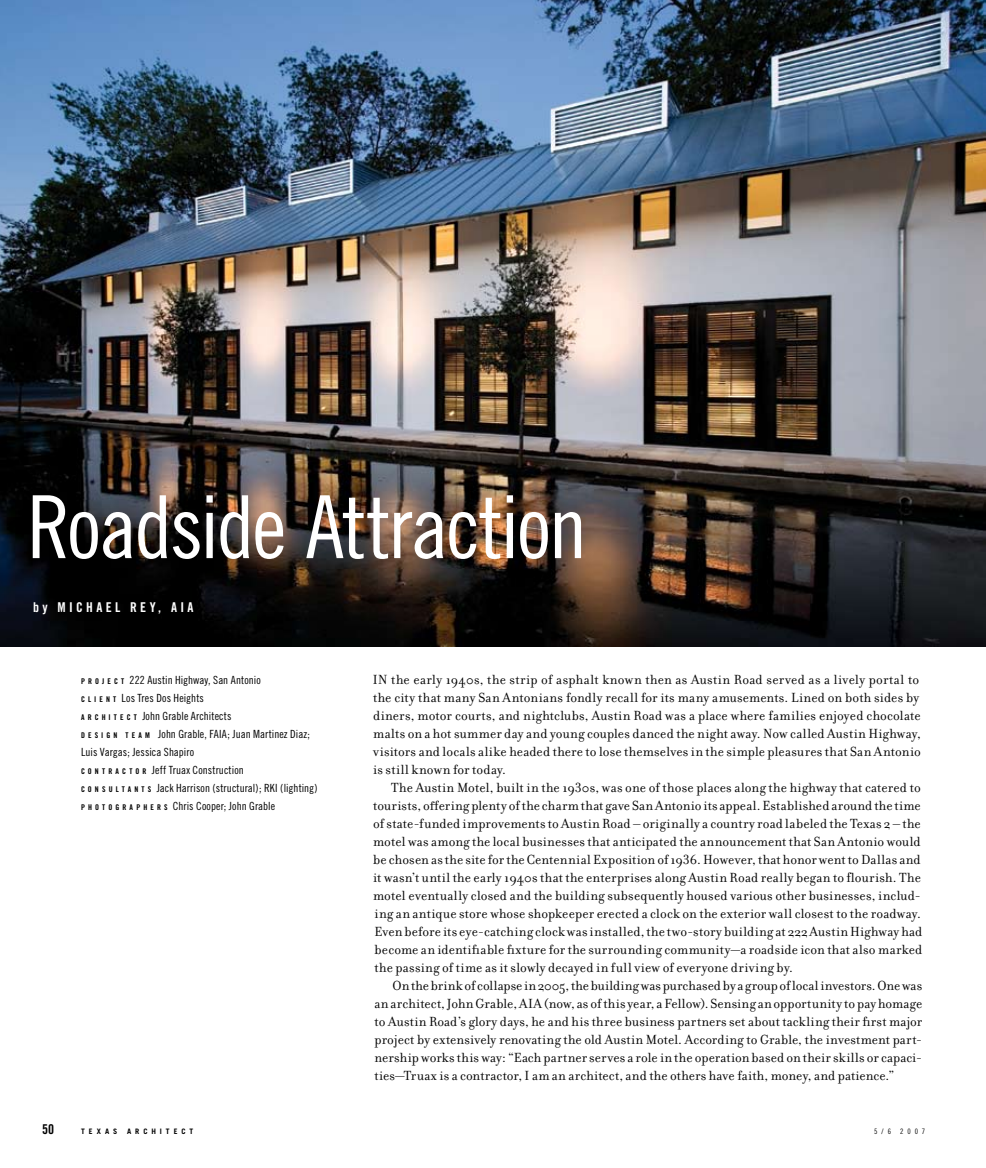
<style>
.page{position:relative;width:986px;height:1168px;background:#fff}
.page>*{position:absolute;margin:0;border:0;box-sizing:border-box;transform-origin:0 0}
.t1{font:87px "Trade Gothic Cond Eighteen";letter-spacing:-.03em;color:#fff}
.t2{font:14.25px/18px "Filosofia";letter-spacing:.015em;color:#000;text-align:justify}
.t3{font:13.5px "Trade Gothic Bold Cond Twenty";letter-spacing:.25em;color:#fff}
.t4{font:13.5px "Trade Gothic Bold Cond Twenty";color:#000}
.t5{font:11.25px/18px "Trade Gothic Cond Eighteen";letter-spacing:.005em;color:#000}
.t6{font:700 7.5px "Trade Gothic";letter-spacing:.535em;color:#000}
.t7{font:7.5px "Trade Gothic Cond Eighteen";color:#000}
.s1{font-family:"Trade Gothic Bold Cond Twenty";font-size:7.8px}
</style>
<div class="page">
<img style="left:0;top:0;width:985px;height:647px">
<h1 class="t1" style="left:27px;top:475px;width:562px">Roadside Attraction</h1>
<p class="t3" style="left:33px;top:599px;width:147px">BY MICHAEL REY, AIA</p>
<p class="t5" style="left:81px;top:671px;width:238px"><span class="s1">P R O J E C T</span> 222 Austin Highway, San Antonio<br><span class="s1">C L I E N T</span> Los Tres Dos Heights<br><span class="s1">A R C H I T E C T</span> John Grable Architects<br><span class="s1">D E S I G N T E A M</span> John Grable, FAIA; Juan Martinez Diaz; Luis Vargas; Jessica Shapiro<br><span class="s1">C O N T R A C T O R</span> Jeff Truax Construction<br><span class="s1">C O N S U L T A N T S</span> Jack Harrison (structural); RKI (lighting)<br><span class="s1">P H O T O G R A P H E R S</span> Chris Cooper; John Grable</p>
<p class="t2" style="left:373px;top:671px;width:549px">IN the early 1940s, the strip of asphalt known then as Austin Road served as a lively portal to the city that many San Antonians fondly recall for its many amusements. Lined on both sides by diners, motor courts, and nightclubs, Austin Road was a place where families enjoyed chocolate malts on a hot summer day and young couples danced the night away. Now called Austin Highway, visitors and locals alike headed there to lose themselves in the simple pleasures that San Antonio is still known for today.</p>
<p class="t2" style="left:373px;top:779px;width:550px;text-indent:18px">The Austin Motel, built in the 1930s, was one of those places along the highway that catered to tourists, offering plenty of the charm that gave San Antonio its appeal. Established around the time of state-funded improvements to Austin Road – originally a country road labeled the Texas 2 – the motel was among the local businesses that anticipated the announcement that San Antonio would be chosen as the site for the Centennial Exposition of 1936. However, that honor went to Dallas and it wasn’t until the early 1940s that the enterprises along Austin Road really began to flourish. The motel eventually closed and the building subsequently housed various other businesses, includ&shy;ing an antique store whose shopkeeper erected a clock on the exterior wall closest to the roadway.<br>Even before its eye-catching clock was installed, the two-story building at 222 Austin Highway had become an identifiable fixture for the surrounding community—a roadside icon that also marked the passing of time as it slowly decayed in full view of everyone driving by.</p>
<p class="t2" style="left:374px;top:977px;width:549px;text-indent:18px">On the brink of collapse in 2005, the building was purchased by a group of local investors. One was an architect, John Grable, AIA (now, as of this year, a Fellow). Sensing an opportunity to pay homage to Austin Road’s glory days, he and his three business partners set about tackling their first major project by extensively renovating the old Austin Motel. According to Grable, the investment part&shy;nership works this way: “Each partner serves a role in the operation based on their skills or capaci&shy;ties—Truax is a contractor, I am an architect, and the others have faith, money, and patience.”</p>
<p class="t4" style="left:42px;top:1121px;width:13px">50</p>
<p class="t6" style="left:81px;top:1127px;width:38px">TEXAS</p>
<p class="t6" style="left:127px;top:1127px;width:68px">ARCHITECT</p>
<p class="t7" style="left:874px;top:1127px;width:53px">5/6 2007</p>
</div>
